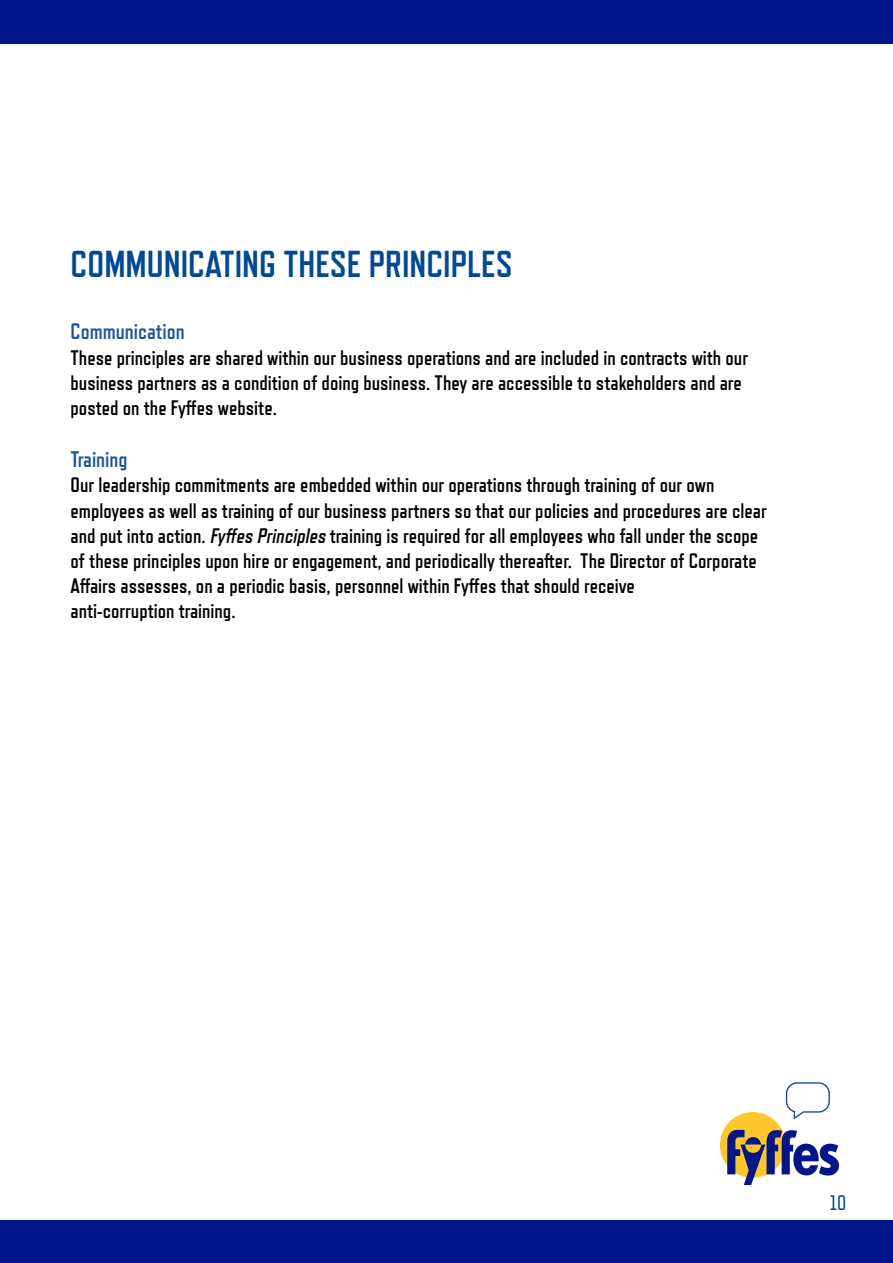
<style>
.page{position:relative;width:893px;height:1263px;background:#fff}
.page>*{position:absolute;margin:0;border:0;box-sizing:border-box;transform-origin:0 0}
.t1{font:700 37.5px "Refrigerator Deluxe";color:#004996}
.t2{font:700 22.5px "Refrigerator Deluxe";color:#1a529f}
.t3{font:700 21px/25.2px "Refrigerator Deluxe";color:#000}
.t4{font:21px "Refrigerator Deluxe";color:#004996}
.s1{font-style:italic}
</style>
<div class="page">
<svg style="left:785px;top:1082px;width:45px;height:36px"></svg>
<div style="left:0;top:1220px;width:893px;height:43px;background:#001689"></div>
<div style="left:0;top:0;width:893px;height:43px;background:#001689"></div>
<div style="left:720px;top:1112px;width:66px;height:66px;background:#ffc629;border-radius:50%"></div>
<svg style="left:727px;top:1130px;width:112px;height:55px"></svg>
<h1 class="t1" style="left:71px;top:242px;width:443px">COMMUNICATING THESE PRINCIPLES</h1>
<p class="t2" style="left:71px;top:318px;width:116px">Communication</p>
<p class="t3" style="left:71px;top:345px;width:679px">These principles are shared within our business operations and are included in contracts with our business partners as a condition of doing business. They are accessible to stakeholders and are posted on the Fyffes website.</p>
<p class="t2" style="left:71px;top:446px;width:58px">Training</p>
<p class="t3" style="left:71px;top:472px;width:698px">Our leadership commitments are embedded within our operations through training of our own employees as well as training of our business partners so that our policies and procedures are clear and put into action. <span class="s1">Fyffes Principles</span> training is required for all employees who fall under the scope of these principles upon hire or engagement, and periodically thereafter. The Director of Corporate Affairs assesses, on a periodic basis, personnel within Fyffes that should receive<br>anti-corruption training.</p>
<p class="t4" style="left:830px;top:1190px;width:18px">10</p>
</div>
